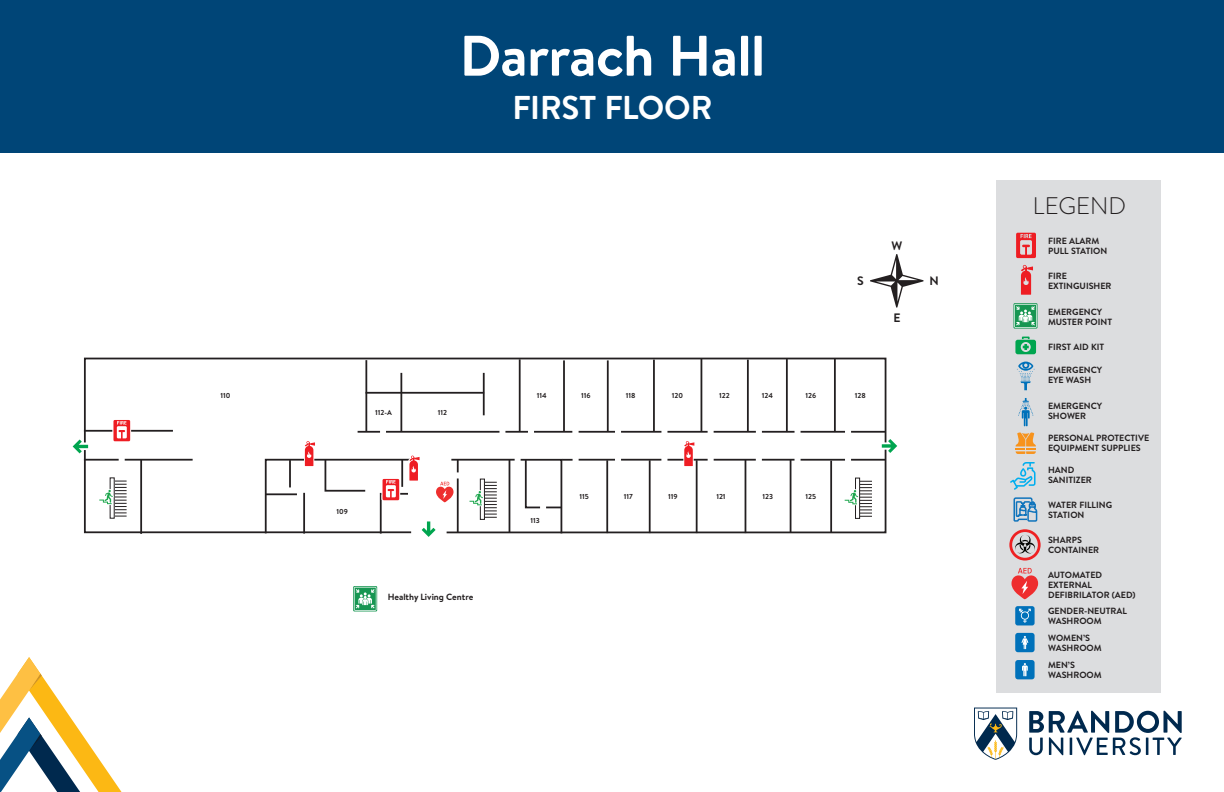
<style>
.page{position:relative;width:1224px;height:792px;background:#fff}
.page>*{position:absolute;margin:0;border:0;box-sizing:border-box;transform-origin:0 0}
.BU___Medium_Headline{font:700 57px "Brandon Text";letter-spacing:-.015em;color:#fff}
.BU___Medium_Headline-2{font:700 33px "Brandon Text";letter-spacing:-.01em;color:#fff}
.t1{font:300 24px "Brandon Text";color:#231f20}
.t2{font:700 12.2px "Brandon Text";color:#231f20}
.t3{font:700 9px/10px "Brandon Text";color:#231f20}
.t4{font:700 7.2px "Brandon Text";color:#231f20}
</style>
<div class="page">
<div style="left:0;top:0;width:1224px;height:153px;background:#004577"></div>
<div style="left:996px;top:180px;width:165px;height:513px;background:#dcdddf"></div>
<div style="left:1015px;top:633px;width:20px;height:19px;background:#0071ba;border-radius:3px"></div>
<div style="left:1015px;top:660px;width:20px;height:19px;background:#0071ba;border-radius:3px"></div>
<svg style="left:1021px;top:265px;width:12px;height:30px"></svg>
<svg style="left:1015px;top:337px;width:21px;height:17px"></svg>
<svg style="left:1016px;top:432px;width:20px;height:22px"></svg>
<svg style="left:1017px;top:362px;width:18px;height:28px"></svg>
<svg style="left:1016px;top:233px;width:20px;height:25px"></svg>
<svg style="left:1010px;top:462px;width:26px;height:28px"></svg>
<svg style="left:1018px;top:398px;width:15px;height:28px"></svg>
<svg style="left:1013px;top:497px;width:25px;height:25px"></svg>
<svg style="left:1009px;top:529px;width:32px;height:32px"></svg>
<svg style="left:1011px;top:568px;width:27px;height:31px"></svg>
<svg style="left:1029px;top:711px;width:153px;height:44px"></svg>
<svg style="left:974px;top:708px;width:43px;height:52px"></svg>
<svg style="left:1021px;top:636px;width:7px;height:13px"></svg>
<svg style="left:1022px;top:663px;width:6px;height:13px"></svg>
<svg style="left:1014px;top:303px;width:24px;height:26px"></svg>
<svg style="left:1014px;top:304px;width:23px;height:24px"></svg>
<svg style="left:0;top:657px;width:122px;height:135px"></svg>
<svg style="left:870px;top:254px;width:54px;height:54px"></svg>
<div style="left:1015px;top:606px;width:20px;height:19px;background:#0071ba;border-radius:2px"></div>
<svg style="left:1019px;top:609px;width:12px;height:14px"></svg>
<div style="left:84px;top:358px;width:802px;height:85px;border:2px solid #231f20"></div>
<hr style="left:365px;top:360px;width:2px;height:72px;background:#231f20">
<hr style="left:366px;top:392px;width:118px;height:2px;background:#231f20">
<hr style="left:483px;top:373px;width:2px;height:42px;background:#231f20">
<hr style="left:400px;top:373px;width:2px;height:59px;background:#231f20">
<hr style="left:519px;top:359px;width:2px;height:73px;background:#231f20">
<hr style="left:563px;top:360px;width:2px;height:72px;background:#231f20">
<hr style="left:607px;top:360px;width:2px;height:72px;background:#231f20">
<hr style="left:653px;top:360px;width:2px;height:72px;background:#231f20">
<hr style="left:701px;top:359px;width:1px;height:73px;background:#231f20">
<hr style="left:747px;top:360px;width:2px;height:72px;background:#231f20">
<hr style="left:786px;top:359px;width:2px;height:73px;background:#231f20">
<hr style="left:834px;top:359px;width:2px;height:73px;background:#231f20">
<div style="left:113px;top:419px;width:18px;height:23px;border:2px solid #fff"></div>
<svg style="left:73px;top:420px;width:824px;height:117px"></svg>
<svg style="left:353px;top:586px;width:24px;height:25px"></svg>
<svg style="left:354px;top:587px;width:22px;height:24px"></svg>
<p class="t4" style="left:220px;top:391px;width:11px">110</p>
<p class="BU___Medium_Headline" style="left:460px;top:16px;width:307px">Darrach Hall</p>
<p class="BU___Medium_Headline-2" style="left:513px;top:85px;width:201px">FIRST FLOOR</p>
<p class="t4" style="left:375px;top:407px;width:18px">112-A</p>
<p class="t4" style="left:438px;top:407px;width:11px">112</p>
<p class="t4" style="left:336px;top:507px;width:13px">109</p>
<p class="t3" style="left:388px;top:592px;width:87px">Healthy Living Centre</p>
<p class="t4" style="left:537px;top:391px;width:11px">114</p>
<p class="t4" style="left:581px;top:391px;width:11px">116</p>
<p class="t4" style="left:626px;top:391px;width:11px">118</p>
<p class="t4" style="left:672px;top:391px;width:13px">120</p>
<p class="t4" style="left:719px;top:391px;width:12px">122</p>
<p class="t4" style="left:762px;top:391px;width:13px">124</p>
<p class="t4" style="left:805px;top:391px;width:12px">126</p>
<p class="t4" style="left:530px;top:515px;width:11px">113</p>
<p class="t4" style="left:580px;top:492px;width:11px">115</p>
<p class="t4" style="left:624px;top:492px;width:11px">117</p>
<p class="t4" style="left:668px;top:492px;width:11px">119</p>
<p class="t4" style="left:716px;top:491px;width:11px">121</p>
<p class="t4" style="left:762px;top:491px;width:12px">123</p>
<p class="t4" style="left:805px;top:491px;width:12px">125</p>
<h3 class="t2" style="left:857px;top:272px;width:8px">S</h3>
<h3 class="t2" style="left:892px;top:237px;width:12px">W</h3>
<h3 class="t2" style="left:893px;top:309px;width:9px">E</h3>
<h3 class="t2" style="left:929px;top:272px;width:11px">N</h3>
<p class="t4" style="left:855px;top:390px;width:13px">128</p>
<p class="t1" style="left:1033px;top:190px;width:95px">LEGEND</p>
<p class="t3" style="left:1048px;top:236px;width:53px">FIRE ALARM</p>
<p class="t3" style="left:1048px;top:246px;width:61px">PULL STATION</p>
<p class="t3" style="left:1048px;top:271px;width:20px">FIRE</p>
<p class="t3" style="left:1048px;top:281px;width:65px">EXTINGUISHER</p>
<p class="t3" style="left:1048px;top:307px;width:66px">EMERGENCY<br>MUSTER POINT</p>
<p class="t3" style="left:1048px;top:342px;width:58px">FIRST AID KIT</p>
<p class="t3" style="left:1048px;top:365px;width:56px">EMERGENCY</p>
<p class="t3" style="left:1048px;top:375px;width:45px">EYE WASH</p>
<p class="t3" style="left:1048px;top:400px;width:56px">EMERGENCY<br>SHOWER</p>
<p class="t3" style="left:1048px;top:433px;width:103px">PERSONAL PROTECTIVE</p>
<p class="t3" style="left:1048px;top:443px;width:94px">EQUIPMENT SUPPLIES</p>
<p class="t3" style="left:1048px;top:465px;width:28px">HAND</p>
<p class="t3" style="left:1048px;top:475px;width:45px">SANITIZER</p>
<p class="t3" style="left:1048px;top:500px;width:66px">WATER FILLING</p>
<p class="t3" style="left:1048px;top:510px;width:38px">STATION</p>
<p class="t3" style="left:1048px;top:535px;width:35px">SHARPS</p>
<p class="t3" style="left:1048px;top:545px;width:53px">CONTAINER</p>
<p class="t3" style="left:1048px;top:569px;width:89px">AUTOMATED<br>EXTERNAL<br>DEFIBRILATOR (AED)</p>
<p class="t3" style="left:1048px;top:605px;width:81px">GENDER-NEUTRAL<br>WASHROOM</p>
<p class="t3" style="left:1048px;top:632px;width:55px">WOMEN’S<br>WASHROOM</p>
<p class="t3" style="left:1048px;top:660px;width:55px">MEN’S<br>WASHROOM</p>
</div>
